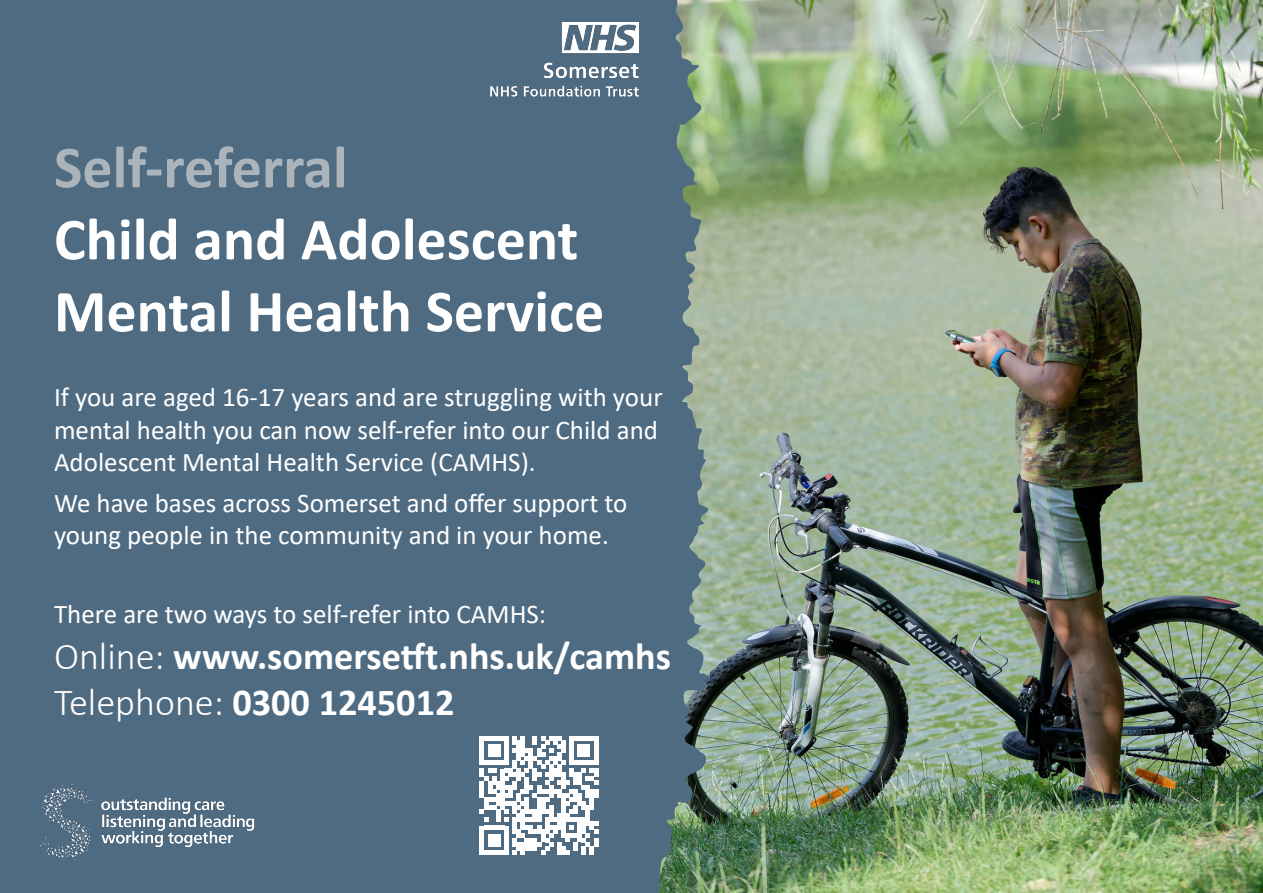
<style>
.page{position:relative;width:1263px;height:893px;background:#fff}
.page>*{position:absolute;margin:0;border:0;box-sizing:border-box;transform-origin:0 0}
.t1{font:700 60px/72px "Calibri";color:#fff}
.t2{font:700 38.25px "Calibri";color:#fff}
.t3{font:27px/32.4px "Calibri";color:#fff}
.s1{color:#abb4bb}
.s2{font-weight:300}
</style>
<div class="page">
<img style="left:705px;top:0;width:558px;height:893px">
<div style="left:0;top:0;width:628px;height:893px;background:#4f6b82"></div>
<img style="left:41px;top:784px;width:214px;height:75px">
<svg style="left:541px;top:438px;width:168px;height:455px;fill:#4f6b82"></svg>
<svg style="left:541px;top:0;width:164px;height:452px;fill:#4f6b82"></svg>
<img style="left:490px;top:22px;width:149px;height:96px">
<svg style="left:480px;top:736px;width:118px;height:118px"></svg>
<p class="t1" style="left:54px;top:131px;width:552px"><span class="s1">Self-referral<br></span>Child and Adolescent<br>Mental Health Service</p>
<p class="t3" style="left:54px;top:380px;width:610px">If you are aged 16-17 years and are struggling with your mental health you can now self-refer into our Child and<br>Adolescent Mental Health Service (CAMHS).</p>
<p class="t3" style="left:54px;top:486px;width:575px">We have bases across Somerset and offer support to young people in the community and in your home.</p>
<p class="t3" style="left:54px;top:597px;width:494px">There are two ways to self-refer into CAMHS:</p>
<p class="t2" style="left:54px;top:629px;width:618px"><span class="s2">Online:</span> www.somersetft.nhs.uk/camhs</p>
<p class="t2" style="left:54px;top:675px;width:402px"><span class="s2">Telephone:</span> 0300 1245012</p>
</div>
